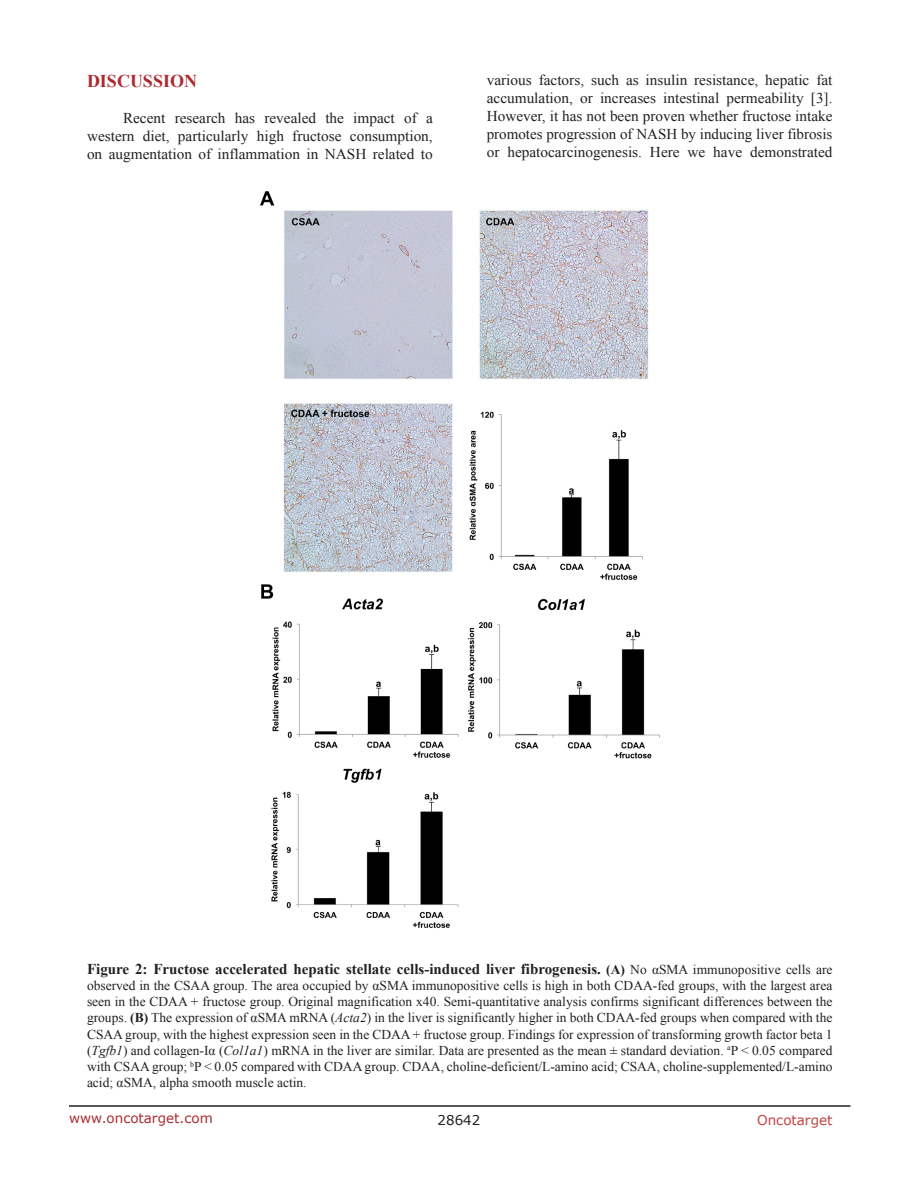
<style>
.page{position:relative;width:918px;height:1188px;background:#fff}
.page>*{position:absolute;margin:0;border:0;box-sizing:border-box;transform-origin:0 0}
.Heading{font:700 18px "Times New Roman";color:#ac2b31}
.BodyText{font:15px/18px "Times New Roman";color:#231f20;text-align:justify}
.figuretext{font:700 15px "Times New Roman";color:#231f20}
.figuretext-2{font:13.5px/16.2px "Times New Roman";color:#231f20;text-align:justify}
.t1{font:13.5px "Verdana";color:#ac2b31}
.t2{font:13.5px "Verdana";color:#c24141}
.t3{font:13.5px "Verdana";color:#231f20}
.s1{font-size:13.5px}
.s2{font-weight:400;font-size:13.5px}
.s3{font-weight:700}
.s4{font-style:italic}
</style>
<div class="page">
<hr style="left:69px;top:1105px;width:781px;height:2px;background:#231f20">
<img style="left:260px;top:191px;width:400px;height:737px">
<p class="Heading" style="left:87px;top:69px;width:112px">DISCUSSION</p>
<p class="BodyText" style="left:87px;top:109px;width:347px;text-indent:36px">Recent research has revealed the impact of a western diet, particularly high fructose consumption, on augmentation of inflammation in NASH related to</p>
<p class="BodyText" style="left:487px;top:71px;width:347px">various factors, such as insulin resistance, hepatic fat accumulation, or increases intestinal permeability [3].<br>However, it has not been proven whether fructose intake promotes progression of NASH by inducing liver fibrosis or hepatocarcinogenesis. Here we have demonstrated</p>
<p class="figuretext" style="left:87px;top:958px;width:747px">Figure 2: Fructose accelerated hepatic stellate cells-induced liver fibrogenesis. <span class="s1">(A)</span> <span class="s2">No αSMA immunopositive cells are</span></p>
<p class="figuretext-2" style="left:87px;top:977px;width:747px">observed in the CSAA group. The area occupied by αSMA immunopositive cells is high in both CDAA-fed groups, with the largest area seen in the CDAA + fructose group. Original magnification x40. Semi-quantitative analysis confirms significant differences between the groups. <span class="s3">(B)</span> The expression of αSMA mRNA (<span class="s4">Acta2</span>) in the liver is significantly higher in both CDAA-fed groups when compared with the CSAA group, with the highest expression seen in the CDAA + fructose group. Findings for expression of transforming growth factor beta 1 (<span class="s4">Tgfb1</span>) and collagen-Iα (<span class="s4">Col1a1</span>) mRNA in the liver are similar. Data are presented as the mean ± standard deviation. <sup>a</sup>P &lt; 0.05 compared with CSAA group; <sup>b</sup>P &lt; 0.05 compared with CDAA group. CDAA, choline-deficient/L-amino acid; CSAA, choline-supplemented/L-amino acid; αSMA, alpha smooth muscle actin.</p>
<p class="t1" style="left:69px;top:1109px;width:145px">www.oncotarget.com</p>
<p class="t3" style="left:438px;top:1111px;width:44px">28642</p>
<p class="t2" style="left:757px;top:1111px;width:77px">Oncotarget</p>
</div>
